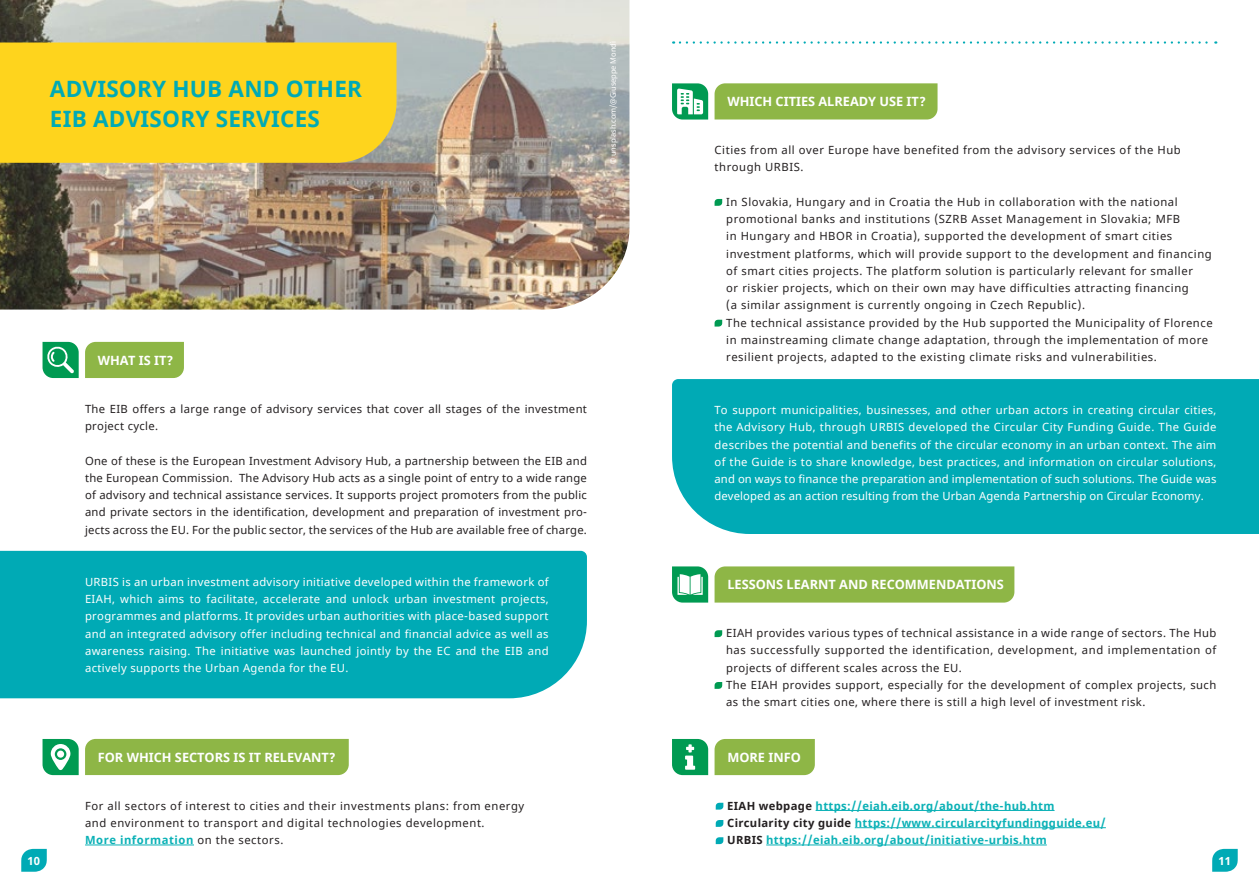
<style>
.page{position:relative;width:1259px;height:893px;background:#fff}
.page>*{position:absolute;margin:0;border:0;box-sizing:border-box;transform-origin:0 0}
.t1{font:700 22.5px/30px "Noto Sans";letter-spacing:.01em;color:#00aab5}
.t2{font:700 12.75px "Noto Sans";color:#fff}
.t3{font:11.25px/17.2px "Noto Sans";letter-spacing:.05em;color:#231f20}
.t4{font:11.25px/17.2px "Noto Sans";letter-spacing:.02em;color:#fff;text-align:justify}
.t5{font:700 11.25px "Noto Sans";letter-spacing:.03em;color:#0ab1b6}
.t6{font:11.25px/17.2px "Noto Sans";letter-spacing:.03em;color:#231f20}
.t7{font:700 11.25px "Noto Sans";color:#fff}
.Captures_etc{font:7.5px "Noto Sans";letter-spacing:-.01em;color:#fff}
.s1{font-weight:700;color:#0ab1b6}
.s2{color:#231f20}
</style>
<div class="page">
<img style="left:0;top:0;width:629px;height:310px">
<div style="left:0;top:43px;width:396px;height:120px;background:#fed41d"></div>
<div style="left:85px;top:342px;width:99px;height:36px;background:#8eb646"></div>
<hr style="left:85px;top:845px;width:109px;height:1px;background:#0ab1b6">
<svg style="left:43px;top:739px;width:36px;height:36px"></svg>
<div style="left:57px;top:751px;width:7px;height:7px;background:#fff;border-radius:50%"></div>
<div style="left:85px;top:739px;width:264px;height:36px;background:#8eb646"></div>
<svg style="left:43px;top:342px;width:36px;height:36px"></svg>
<div style="left:714px;top:83px;width:223px;height:36px;background:#8eb646"></div>
<svg style="left:672px;top:83px;width:36px;height:37px"></svg>
<div style="left:0;top:551px;width:587px;height:147px;background:#00aab5"></div>
<div style="left:714px;top:739px;width:101px;height:36px;background:#8eb646"></div>
<svg style="left:672px;top:739px;width:36px;height:36px"></svg>
<svg style="left:714px;top:199px;width:8px;height:7px"></svg>
<svg style="left:714px;top:320px;width:8px;height:7px"></svg>
<div style="left:672px;top:379px;width:587px;height:155px;background:#00aab5"></div>
<svg style="left:714px;top:630px;width:8px;height:7px"></svg>
<svg style="left:714px;top:682px;width:8px;height:7px"></svg>
<div style="left:714px;top:566px;width:300px;height:37px;background:#8eb646"></div>
<svg style="left:672px;top:566px;width:36px;height:37px"></svg>
<hr style="left:815px;top:810px;width:239px;height:1px;background:#0ab1b6">
<hr style="left:855px;top:827px;width:251px;height:1px;background:#0ab1b6">
<hr style="left:766px;top:845px;width:280px;height:1px;background:#0ab1b6">
<svg style="left:715px;top:803px;width:8px;height:7px"></svg>
<svg style="left:715px;top:820px;width:8px;height:7px"></svg>
<svg style="left:715px;top:837px;width:8px;height:7px"></svg>
<svg style="left:21px;top:849px;width:26px;height:23px"></svg>
<svg style="left:1212px;top:849px;width:25px;height:23px"></svg>
<svg style="left:680px;top:41px;width:536px;height:3px"></svg>
<p class="t1" style="left:50px;top:75px;width:313px">ADVISORY HUB AND OTHER<br>EIB ADVISORY SERVICES</p>
<p class="Captures_etc" style="left:608px;top:164px;width:124px;rotate:-90deg">© unsplash.com/@Giuseppe Mondì</p>
<p class="t2" style="left:98px;top:351px;width:77px">WHAT IS IT?</p>
<p class="t6" style="left:85px;top:400px;width:503px">The EIB offers a large range of advisory services that cover all stages of the investment project cycle.</p>
<p class="t3" style="left:85px;top:452px;width:503px;text-align:justify">One of these is the European Investment Advisory Hub, a partnership between the EIB and the European Commission. The Advisory Hub acts as a single point of entry to a wide range of advisory and technical assistance services. It supports project promoters from the public and private sectors in the identification, development and preparation of investment pro&shy;jects across the EU. For the public sector, the services of the Hub are available free of charge.</p>
<p class="t4" style="left:85px;top:573px;width:465px">URBIS is an urban investment advisory initiative developed within the framework of EIAH, which aims to facilitate, accelerate and unlock urban investment projects, programmes and platforms. It provides urban authorities with place-based support and an integrated advisory offer including technical and financial advice as well as awareness raising. The initiative was launched jointly by the EC and the EIB and actively supports the Urban Agenda for the EU.</p>
<p class="t2" style="left:98px;top:748px;width:239px">FOR WHICH SECTORS IS IT RELEVANT?</p>
<p class="t3" style="left:85px;top:797px;width:441px">For all sectors of interest to cities and their investments plans: from energy and environment to transport and digital technologies development.<br><span class="s1">More information</span> on the sectors.</p>
<p class="t2" style="left:727px;top:93px;width:200px">WHICH CITIES ALREADY USE IT?</p>
<p class="t3" style="left:714px;top:142px;width:468px">Cities from all over Europe have benefited from the advisory services of the Hub through URBIS.</p>
<p class="t3" style="left:726px;top:193px;width:487px">In Slovakia, Hungary and in Croatia the Hub in collaboration with the national promotional banks and institutions (SZRB Asset Management in Slovakia; MFB<br>in Hungary and HBOR in Croatia), supported the development of smart cities investment platforms, which will provide support to the development and financing of smart cities projects. The platform solution is particularly relevant for smaller<br>or riskier projects, which on their own may have difficulties attracting financing<br>(a similar assignment is currently ongoing in Czech Republic).</p>
<p class="t3" style="left:726px;top:314px;width:488px">The technical assistance provided by the Hub supported the Municipality of Florence in mainstreaming climate change adaptation, through the implementation of more resilient projects, adapted to the existing climate risks and vulnerabilities.</p>
<p class="t4" style="left:714px;top:402px;width:503px">To support municipalities, businesses, and other urban actors in creating circular cities, the Advisory Hub, through URBIS developed the Circular City Funding Guide. The Guide describes the potential and benefits of the circular economy in an urban context. The aim of the Guide is to share knowledge, best practices, and information on circular solutions, and on ways to finance the preparation and implementation of such solutions. The Guide was developed as an action resulting from the Urban Agenda Partnership on Circular Economy.</p>
<p class="t2" style="left:727px;top:576px;width:278px">LESSONS LEARNT AND RECOMMENDATIONS</p>
<p class="t3" style="left:726px;top:625px;width:492px;text-align:justify">EIAH provides various types of technical assistance in a wide range of sectors. The Hub has successfully supported the identification, development, and implementation of projects of different scales across the EU.</p>
<p class="t3" style="left:726px;top:676px;width:492px">The EIAH provides support, especially for the development of complex projects, such as the smart cities one, where there is still a high level of investment risk.</p>
<p class="t2" style="left:727px;top:748px;width:75px">MORE INFO</p>
<p class="t5" style="left:727px;top:798px;width:329px"><span class="s2">EIAH webpage</span> https://eiah.eib.org/about/the-hub.htm</p>
<p class="t5" style="left:727px;top:815px;width:380px"><span class="s2">Circularity city guide</span> https://www.circularcityfundingguide.eu/</p>
<p class="t5" style="left:727px;top:832px;width:321px"><span class="s2">URBIS</span> https://eiah.eib.org/about/initiative-urbis.htm</p>
<p class="t7" style="left:28px;top:853px;width:14px">10</p>
<p class="t7" style="left:1218px;top:853px;width:14px">11</p>
</div>
